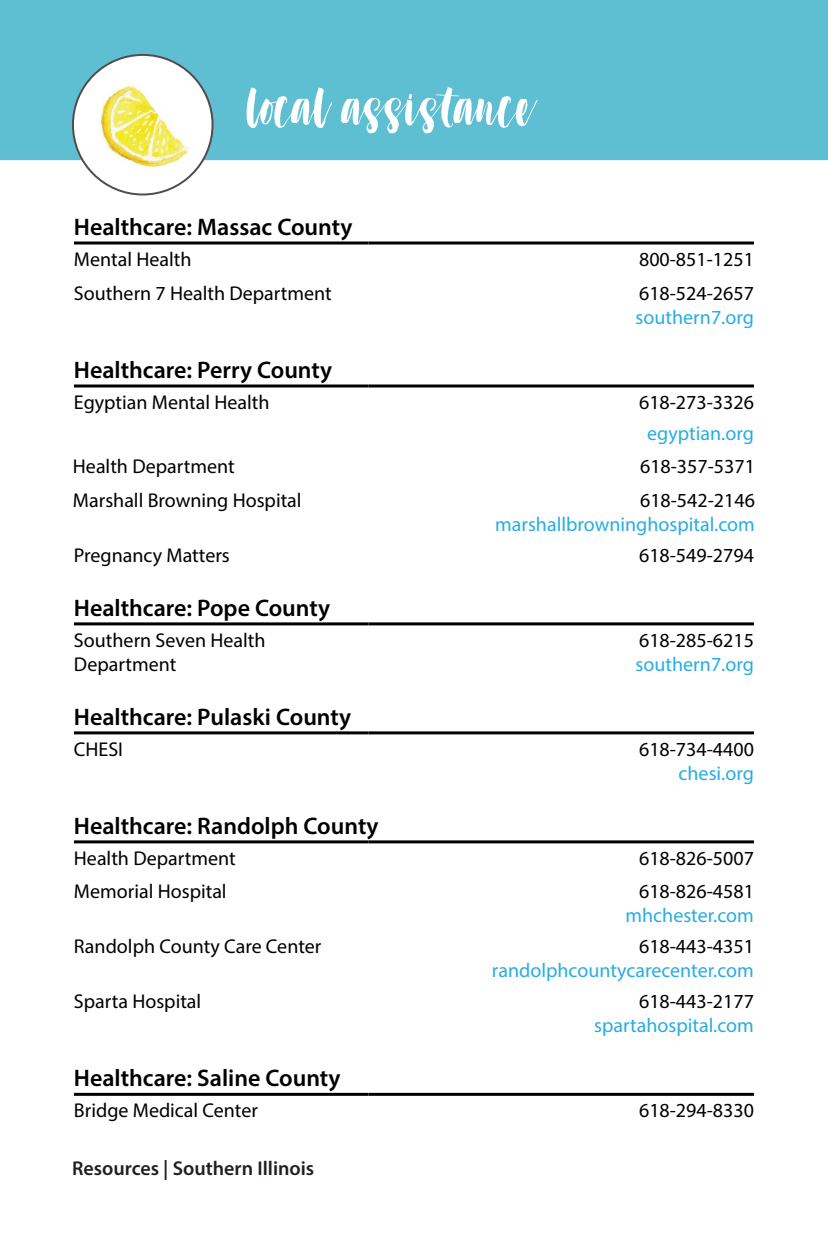
<style>
.page{position:relative;width:828px;height:1260px;background:#fff}
.page>*{position:absolute;margin:0;border:0;box-sizing:border-box;transform-origin:0 0}
.t1{font:60px "Dont Click Me DEMO";color:#fff}
.t2{font:600 24px "Myriad Pro";color:#000}
.t3{font:20px/24px "Myriad Pro";color:#000}
.t4{font:20px "Myriad Pro";color:#27ade3}
.t5{font:600 20px "Myriad Pro";color:#231f20}
</style>
<div class="page">
<hr style="left:74px;top:242px;width:295px;height:2px;background:#000">
<hr style="left:369px;top:242px;width:385px;height:2px;background:#000">
<svg style="left:74px;top:384px;width:295px;height:4px"></svg>
<svg style="left:369px;top:384px;width:385px;height:4px;background:#3f3f3f"></svg>
<hr style="left:74px;top:622px;width:295px;height:3px;background:#000">
<hr style="left:369px;top:622px;width:385px;height:3px;background:#000">
<hr style="left:74px;top:731px;width:295px;height:3px;background:#000">
<hr style="left:369px;top:731px;width:385px;height:3px;background:#000">
<hr style="left:74px;top:840px;width:295px;height:3px;background:#000">
<hr style="left:369px;top:840px;width:385px;height:3px;background:#000">
<hr style="left:74px;top:1093px;width:295px;height:3px;background:#000">
<hr style="left:369px;top:1093px;width:385px;height:3px;background:#000">
<div style="left:1px;top:1px;width:826px;height:158px;background:#5fbfd2"></div>
<div style="left:0;top:0;width:828px;height:160px;border:2px solid #5fbfd2"></div>
<div style="left:73px;top:55px;width:140px;height:140px;background:#fff;border-radius:50%"></div>
<img style="left:101px;top:86px;width:88px;height:81px">
<p class="t1" style="left:246px;top:84px;width:288px">local assistance</p>
<p class="t2" style="left:74px;top:212px;width:280px">Healthcare: Massac County</p>
<p class="t3" style="left:74px;top:247px;width:119px">Mental Health</p>
<p class="t3" style="left:639px;top:247px;width:116px">800-851-1251</p>
<p class="t3" style="left:74px;top:281px;width:259px">Southern 7 Health Department</p>
<p class="t3" style="left:639px;top:281px;width:116px">618-524-2657</p>
<p class="t4" style="left:636px;top:305px;width:120px">southern7.org</p>
<p class="t2" style="left:74px;top:355px;width:260px">Healthcare: Perry County</p>
<p class="t3" style="left:74px;top:390px;width:197px">Egyptian Mental Health</p>
<p class="t3" style="left:639px;top:390px;width:116px">618-273-3326</p>
<p class="t4" style="left:647px;top:421px;width:108px">egyptian.org</p>
<p class="t3" style="left:73px;top:454px;width:163px">Health Department</p>
<p class="t3" style="left:640px;top:454px;width:116px">618-357-5371</p>
<p class="t3" style="left:73px;top:488px;width:230px">Marshall Browning Hospital</p>
<p class="t3" style="left:640px;top:488px;width:116px">618-542-2146</p>
<p class="t4" style="left:495px;top:512px;width:261px">marshallbrowninghospital.com</p>
<p class="t3" style="left:74px;top:543px;width:157px">Pregnancy Matters</p>
<p class="t3" style="left:639px;top:543px;width:116px">618-549-2794</p>
<p class="t2" style="left:74px;top:593px;width:258px">Healthcare: Pope County</p>
<p class="t3" style="left:74px;top:628px;width:193px">Southern Seven Health<br>Department</p>
<p class="t3" style="left:639px;top:628px;width:116px">618-285-6215</p>
<p class="t4" style="left:636px;top:652px;width:120px">southern7.org</p>
<p class="t2" style="left:74px;top:702px;width:279px">Healthcare: Pulaski County</p>
<p class="t3" style="left:74px;top:737px;width:51px">CHESI</p>
<p class="t3" style="left:639px;top:737px;width:116px">618-734-4400</p>
<p class="t4" style="left:679px;top:761px;width:77px">chesi.org</p>
<p class="t2" style="left:74px;top:811px;width:306px">Healthcare: Randolph County</p>
<p class="t3" style="left:74px;top:846px;width:163px">Health Department</p>
<p class="t3" style="left:639px;top:846px;width:116px">618-826-5007</p>
<p class="t3" style="left:74px;top:879px;width:154px">Memorial Hospital</p>
<p class="t3" style="left:639px;top:879px;width:116px">618-826-4581</p>
<p class="t4" style="left:626px;top:903px;width:130px">mhchester.com</p>
<p class="t3" style="left:74px;top:934px;width:249px">Randolph County Care Center</p>
<p class="t3" style="left:639px;top:934px;width:116px">618-443-4351</p>
<p class="t4" style="left:492px;top:958px;width:263px">randolphcountycarecenter.com</p>
<p class="t3" style="left:74px;top:989px;width:129px">Sparta Hospital</p>
<p class="t3" style="left:639px;top:989px;width:116px">618-443-2177</p>
<p class="t4" style="left:594px;top:1013px;width:161px">spartahospital.com</p>
<p class="t2" style="left:74px;top:1063px;width:268px">Healthcare: Saline County</p>
<p class="t3" style="left:74px;top:1098px;width:186px">Bridge Medical Center</p>
<p class="t3" style="left:639px;top:1098px;width:116px">618-294-8330</p>
<p class="t5" style="left:72px;top:1156px;width:244px">Resources | Southern Illinois</p>
</div>
